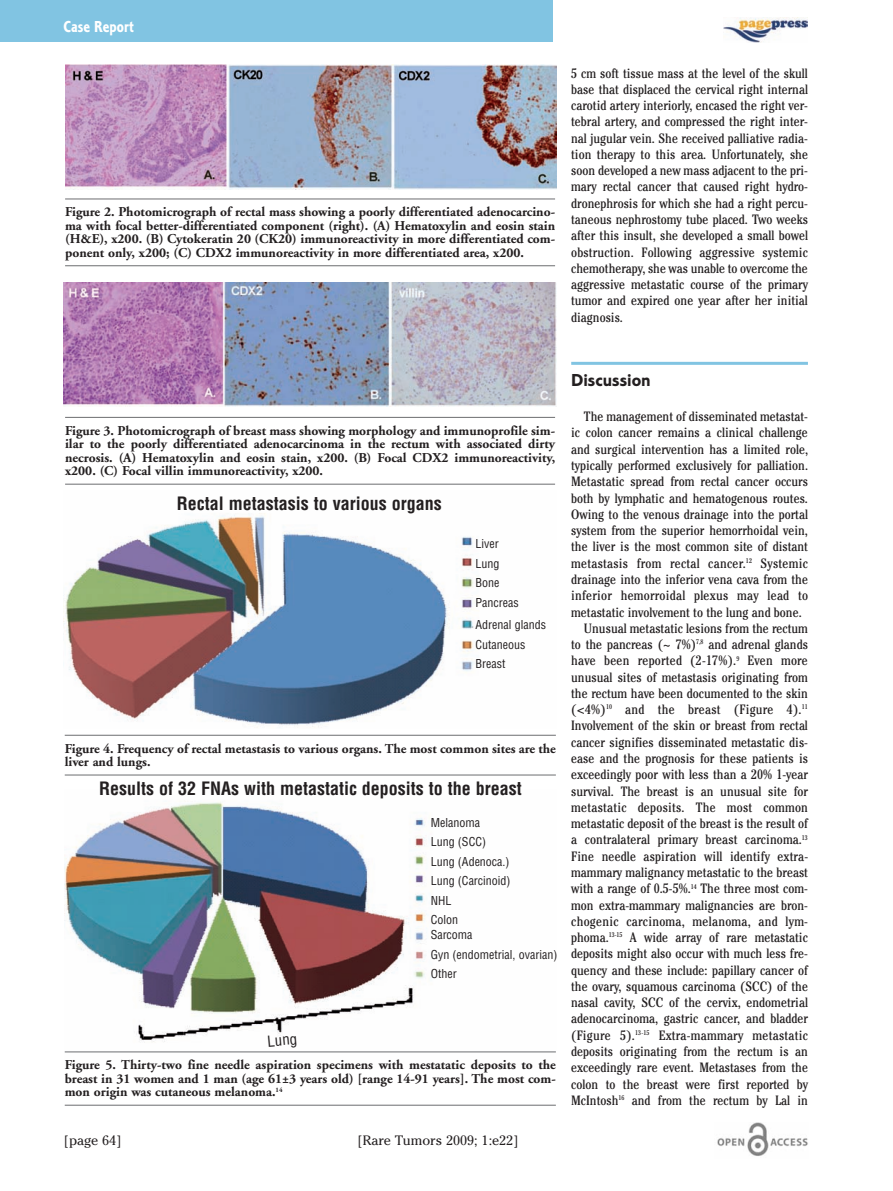
<style>
.page{position:relative;width:893px;height:1191px;background:#fff}
.page>*{position:absolute;margin:0;border:0;box-sizing:border-box;transform-origin:0 0}
.t1{font:700 condensed 18px "Helvetica";color:#231f20}
.t2{font:18px "Corinthian Bold Plain";color:#231f20}
.t3{font:16.5px "Corinthian Bold Condensed Plain";color:#fff}
.t4{font:condensed 15px "Helvetica";color:#231f20}
.t5{font:condensed 13.5px/16.2px "Cheltenham";color:#231f20;text-align:justify}
.t6{font:700 13.5px/13.5px "Adobe Garamond";color:#231f20;text-align:justify}
.t7{font:condensed 13.5px "Cheltenham";letter-spacing:.02em;color:#231f20}
.t8{font:13.5px "Cheltenham";color:#231f20}
.t9{font:condensed 12px/19.5px "Helvetica";color:#231f20}
</style>
<div class="page">
<hr style="left:571px;top:362px;width:237px;height:3px;background:#81c4e2">
<div style="left:0;top:0;width:553px;height:42px;background:#81c4e2"></div>
<img style="left:717px;top:1123px;width:91px;height:33px">
<img style="left:723px;top:17px;width:84px;height:26px">
<img style="left:66px;top:65px;width:490px;height:125px">
<hr style="left:65px;top:199px;width:490px;height:1px;background:#6c6d70">
<hr style="left:65px;top:265px;width:490px;height:1px;background:#6c6d70">
<img style="left:64px;top:282px;width:493px;height:124px">
<hr style="left:65px;top:417px;width:490px;height:1px;background:#6c6d70">
<hr style="left:65px;top:484px;width:490px;height:1px;background:#6c6d70">
<img style="left:64px;top:513px;width:415px;height:215px">
<hr style="left:65px;top:735px;width:491px;height:1px;background:#6c6d70">
<hr style="left:65px;top:774px;width:491px;height:1px;background:#6c6d70">
<img style="left:64px;top:791px;width:492px;height:262px">
<hr style="left:65px;top:1051px;width:491px;height:1px;background:#6c6d70">
<hr style="left:65px;top:1104px;width:491px;height:1px;background:#6c6d70">
<p class="t3" style="left:63px;top:21px;width:72px">Case Report</p>
<p class="t6" style="left:65px;top:206px;width:492px">Figure 2. Photomicrograph of rectal mass showing a poorly differentiated adenocarcino&shy;ma with focal better-differentiated component (right). (A) Hematoxylin and eosin stain (H&amp;E), x200. (B) Cytokeratin 20 (CK20) immunoreactivity in more differentiated com&shy;ponent only, x200; (C) CDX2 immunoreactivity in more differentiated area, x200.</p>
<p class="t5" style="left:571px;top:66px;width:238px">5 cm soft tissue mass at the level of the skull base that displaced the cervical right internal carotid artery interiorly, encased the right ver&shy;tebral artery, and compressed the right inter&shy;nal jugular vein. She received palliative radia&shy;tion therapy to this area. Unfortunately, she soon developed a new mass adjacent to the pri&shy;mary rectal cancer that caused right hydro&shy;dronephrosis for which she had a right percu&shy;taneous nephrostomy tube placed. Two weeks after this insult, she developed a small bowel obstruction. Following aggressive systemic chemotherapy, she was unable to overcome the aggressive metastatic course of the primary tumor and expired one year after her initial diagnosis.</p>
<p class="t6" style="left:65px;top:425px;width:492px">Figure 3. Photomicrograph of breast mass showing morphology and immunoprofile sim&shy;ilar to the poorly differentiated adenocarcinoma in the rectum with associated dirty necrosis. (A) Hematoxylin and eosin stain, x200. (B) Focal CDX2 immunoreactivity, x200. (C) Focal villin immunoreactivity, x200.</p>
<h1 class="t1" style="left:177px;top:493px;width:266px">Rectal metastasis to various organs</h1>
<p class="t9" style="left:475px;top:534px;width:45px">Liver<br>Lung<br>Bone<br>Pancreas</p>
<p class="t9" style="left:475px;top:615px;width:72px">Adrenal glands<br>Cutaneous<br>Breast</p>
<p class="t6" style="left:65px;top:743px;width:493px">Figure 4. Frequency of rectal metastasis to various organs. The most common sites are the liver and lungs.</p>
<h1 class="t1" style="left:99px;top:778px;width:424px">Results of 32 FNAs with metastatic deposits to the breast</h1>
<p class="t9" style="left:431px;top:813px;width:81px">Melanoma<br>Lung (SCC)<br>Lung (Adenoca.)<br>Lung (Carcinoid)<br>NHL<br>Colon</p>
<p class="t9" style="left:431px;top:925px;width:128px">Sarcoma<br>Gyn (endometrial, ovarian)<br>Other</p>
<p class="t4" style="left:267px;top:1033px;width:32px;rotate:-5deg">Lung</p>
<p class="t6" style="left:65px;top:1059px;width:493px">Figure 5. Thirty-two fine needle aspiration specimens with mestatatic deposits to the breast in 31 women and 1 man (age 61±3 years old) [range 14-91 years]. The most com&shy;mon origin was cutaneous melanoma.<sup>14</sup></p>
<p class="t8" style="left:64px;top:1132px;width:59px">[page 64]</p>
<p class="t8" style="left:357px;top:1132px;width:163px">[Rare Tumors 2009; 1:e22]</p>
<h1 class="t2" style="left:571px;top:374px;width:81px">Discussion</h1>
<p class="t5" style="left:584px;top:410px;width:226px">The management of disseminated metastat-</p>
<p class="t5" style="left:571px;top:426px;width:238px">ic colon cancer remains a clinical challenge</p>
<p class="t5" style="left:571px;top:442px;width:238px">and surgical intervention has a limited role,</p>
<p class="t5" style="left:571px;top:458px;width:238px">typically performed exclusively for palliation.</p>
<p class="t5" style="left:571px;top:475px;width:238px">Metastatic spread from rectal cancer occurs</p>
<p class="t5" style="left:571px;top:491px;width:238px">both by lymphatic and hematogenous routes.</p>
<p class="t5" style="left:571px;top:507px;width:238px">Owing to the venous drainage into the portal</p>
<p class="t5" style="left:571px;top:523px;width:238px">system from the superior hemorrhoidal vein,</p>
<p class="t5" style="left:571px;top:540px;width:238px">the liver is the most common site of distant</p>
<p class="t7" style="left:571px;top:558px;width:238px">metastasis from rectal cancer.<sup>12</sup> Systemic</p>
<p class="t5" style="left:571px;top:572px;width:238px">drainage into the inferior vena cava from the</p>
<p class="t7" style="left:571px;top:591px;width:238px">inferior hemorroidal plexus may lead to</p>
<p class="t5" style="left:571px;top:605px;width:232px">metastatic involvement to the lung and bone.</p>
<p class="t5" style="left:584px;top:621px;width:225px">Unusual metastatic lesions from the rectum</p>
<p class="t5" style="left:571px;top:637px;width:238px">to the pancreas (~ 7%)<sup>7,8</sup> and adrenal glands</p>
<p class="t7" style="left:571px;top:656px;width:238px">have been reported (2-17%).<sup>9</sup> Even more</p>
<p class="t5" style="left:571px;top:670px;width:238px">unusual sites of metastasis originating from</p>
<p class="t5" style="left:571px;top:686px;width:238px">the rectum have been documented to the skin</p>
<p class="t7" style="left:571px;top:704px;width:238px">(&lt;4%)<sup>10</sup> and the breast (Figure 4).<sup>11</sup></p>
<p class="t5" style="left:571px;top:719px;width:238px">Involvement of the skin or breast from rectal</p>
<p class="t5" style="left:571px;top:735px;width:238px">cancer signifies disseminated metastatic dis-</p>
<p class="t5" style="left:571px;top:751px;width:238px">ease and the prognosis for these patients is</p>
<p class="t5" style="left:571px;top:768px;width:238px">exceedingly poor with less than a 20% 1-year</p>
<p class="t5" style="left:571px;top:784px;width:238px">survival. The breast is an unusual site for</p>
<p class="t7" style="left:571px;top:802px;width:238px">metastatic deposits. The most common</p>
<p class="t5" style="left:571px;top:816px;width:238px">metastatic deposit of the breast is the result of</p>
<p class="t5" style="left:571px;top:833px;width:238px">a contralateral primary breast carcinoma.<sup>13</sup></p>
<p class="t5" style="left:571px;top:849px;width:238px">Fine needle aspiration will identify extra-</p>
<p class="t5" style="left:571px;top:865px;width:238px">mammary malignancy metastatic to the breast</p>
<p class="t5" style="left:571px;top:881px;width:238px">with a range of 0.5-5%.<sup>14</sup> The three most com-</p>
<p class="t5" style="left:571px;top:898px;width:238px">mon extra-mammary malignancies are bron-</p>
<p class="t7" style="left:571px;top:916px;width:238px">chogenic carcinoma, melanoma, and lym-</p>
<p class="t5" style="left:571px;top:930px;width:238px">phoma.<sup>13-15</sup> A wide array of rare metastatic</p>
<p class="t5" style="left:571px;top:947px;width:238px">deposits might also occur with much less fre-</p>
<p class="t5" style="left:571px;top:963px;width:238px">quency and these include: papillary cancer of</p>
<p class="t5" style="left:571px;top:979px;width:238px">the ovary, squamous carcinoma (SCC) of the</p>
<p class="t5" style="left:571px;top:995px;width:238px">nasal cavity, SCC of the cervix, endometrial</p>
<p class="t5" style="left:571px;top:1012px;width:238px">adenocarcinoma, gastric cancer, and bladder</p>
<p class="t7" style="left:571px;top:1030px;width:238px">(Figure 5).<sup>13-15</sup> Extra-mammary metastatic</p>
<p class="t5" style="left:571px;top:1044px;width:238px">deposits originating from the rectum is an</p>
<p class="t5" style="left:571px;top:1060px;width:238px">exceedingly rare event. Metastases from the</p>
<p class="t5" style="left:571px;top:1077px;width:238px">colon to the breast were first reported by</p>
<p class="t5" style="left:571px;top:1093px;width:238px">McIntosh<sup>16</sup> and from the rectum by Lal in</p>
</div>
